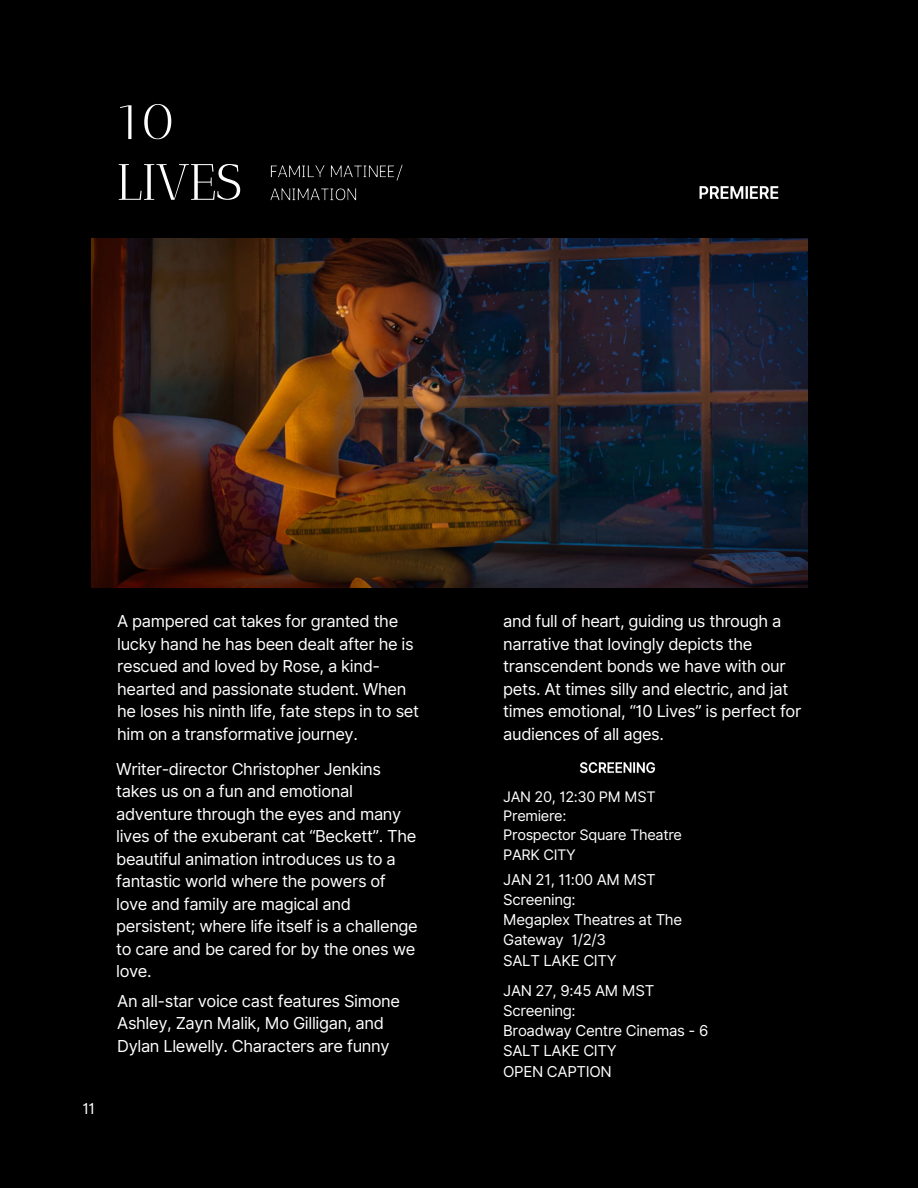
<style>
.page{position:relative;width:918px;height:1188px;background:#000001}
.page>*{position:absolute;margin:0;border:0;box-sizing:border-box;transform-origin:0 0}
.t1{font:51px "Antic Didone";letter-spacing:-.02em;color:#fff}
.t2{font:16.5px/22.5px "Inter";letter-spacing:-.02em;color:#fff}
.t3{font:15px/20.2px "Inter";letter-spacing:-.02em;color:#fff}
.t4{font:14.55px "Inter";letter-spacing:-.02em;color:#fff}
</style>
<div class="page">
<img style="left:92px;top:238px;width:715px;height:350px">
<img style="left:270px;top:164px;width:133px;height:37px">
<img style="left:580px;top:762px;width:76px;height:12px">
<img style="left:699px;top:186px;width:80px;height:13px">
<p class="t1" style="left:116px;top:91px;width:61px">10</p>
<p class="t1" style="left:116px;top:152px;width:127px">LIVES</p>
<p class="t3" style="left:82px;top:1099px;width:14px">11</p>
<p class="t2" style="left:117px;top:610px;width:303px">A pampered cat takes for granted the lucky hand he has been dealt after he is rescued and loved by Rose, a kind&shy;hearted and passionate student. When he loses his ninth life, fate steps in to set him on a transformative journey.</p>
<p class="t2" style="left:116px;top:757px;width:303px">Writer-director Christopher Jenkins takes us on a fun and emotional adventure through the eyes and many lives of the exuberant cat “Beckett”. The beautiful animation introduces us to a fantastic world where the powers of love and family are magical and persistent; where life itself is a challenge to care and be cared for by the ones we love.</p>
<p class="t2" style="left:117px;top:989px;width:284px">An all-star voice cast features Simone<br>Ashley, Zayn Malik, Mo Gilligan, and<br>Dylan Llewelly. Characters are funny</p>
<p class="t2" style="left:503px;top:610px;width:300px">and full of heart, guiding us through a narrative that lovingly depicts the transcendent bonds we have with our pets. At times silly and electric, and jat times emotional, “10 Lives” is perfect for audiences of all ages.</p>
<p class="t4" style="left:503px;top:788px;width:154px">JAN 20, 12:30 PM MST</p>
<p class="t4" style="left:503px;top:807px;width:65px">Premiere:</p>
<p class="t4" style="left:503px;top:826px;width:180px">Prospector Square Theatre</p>
<p class="t4" style="left:503px;top:846px;width:74px">PARK CITY</p>
<p class="t3" style="left:503px;top:869px;width:154px">JAN 21, 11:00 AM MST</p>
<p class="t3" style="left:503px;top:889px;width:74px">Screening:</p>
<p class="t3" style="left:503px;top:910px;width:180px">Megaplex Theatres at The<br>Gateway 1/2/3</p>
<p class="t3" style="left:503px;top:950px;width:115px">SALT LAKE CITY</p>
<p class="t3" style="left:503px;top:980px;width:153px">JAN 27, 9:45 AM MST</p>
<p class="t3" style="left:503px;top:1000px;width:74px">Screening:</p>
<p class="t3" style="left:503px;top:1021px;width:207px">Broadway Centre Cinemas - 6</p>
<p class="t3" style="left:503px;top:1041px;width:115px">SALT LAKE CITY</p>
<p class="t3" style="left:503px;top:1061px;width:110px">OPEN CAPTION</p>
</div>
